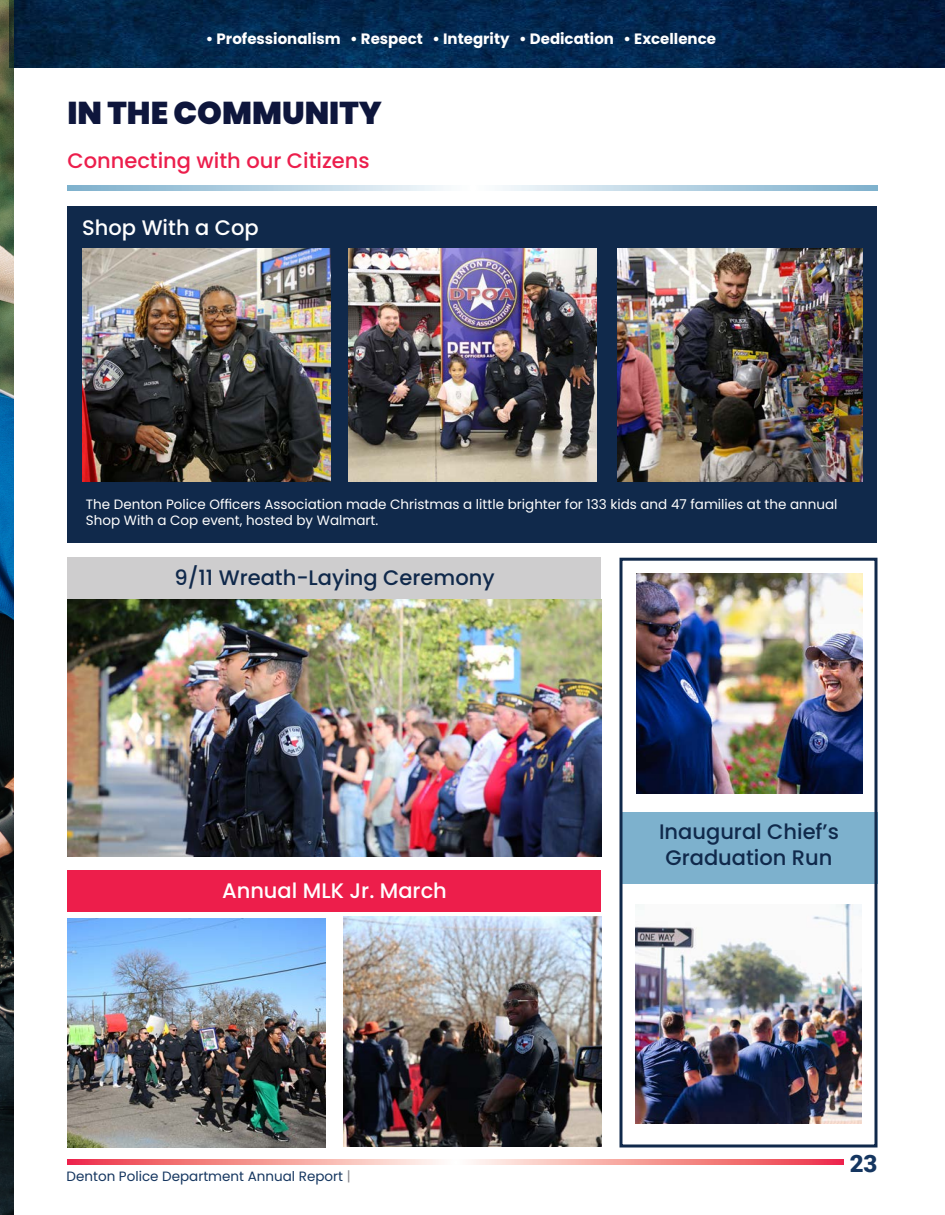
<style>
.page{position:relative;width:945px;height:1215px;background:#fff}
.page>*{position:absolute;margin:0;border:0;box-sizing:border-box;transform-origin:0 0}
.Subtitle{font:900 31.5px "Poppins";color:#0e163c}
.t1{font:900 24px "Roboto";color:#153660}
.Subtitle-2{font:500 21px/25.2px "Poppins";color:#10294b;text-align:center}
.Subtitle-3{font:500 21px "Poppins";color:#fff}
.Subtitle-4{font:500 21px "Poppins";color:#ec1e4c}
.t2{font:700 15px "Poppins";color:#fff}
.t3{font:13.5px/16.2px "Poppins";color:#fff}
.t4{font:13.5px "Poppins";color:#153660}
.s1{color:#898a8e}
</style>
<div class="page">
<div style="left:621px;top:812px;width:257px;height:71px;background:#7db1cd"></div>
<div style="left:620px;top:558px;width:258px;height:590px;border:3px solid #10294b"></div>
<div style="left:68px;top:558px;width:534px;height:41px;background:#cecdce"></div>
<img style="left:0;top:0;width:14px;height:1215px">
<img style="left:9px;top:0;width:936px;height:68px">
<svg style="left:68px;top:185px;width:810px;height:5px;background:#bad5e4"></svg>
<div style="left:68px;top:206px;width:810px;height:337px;background:#10294b"></div>
<img style="left:68px;top:599px;width:533px;height:257px">
<img style="left:68px;top:918px;width:258px;height:230px">
<img style="left:82px;top:249px;width:249px;height:233px">
<img style="left:348px;top:249px;width:249px;height:233px">
<img style="left:617px;top:249px;width:246px;height:233px">
<img style="left:636px;top:574px;width:226px;height:220px">
<img style="left:635px;top:904px;width:227px;height:220px">
<img style="left:344px;top:917px;width:258px;height:230px">
<div style="left:68px;top:870px;width:534px;height:42px;background:#ed1e4b"></div>
<svg style="left:67px;top:1160px;width:776px;height:5px;background:#f59898"></svg>
<p class="t2" style="left:206px;top:30px;width:512px">• Professionalism • Respect • Integrity • Dedication • Excellence</p>
<p class="Subtitle" style="left:68px;top:95px;width:316px">IN THE COMMUNITY</p>
<p class="Subtitle-4" style="left:68px;top:148px;width:304px">Connecting with our Citizens</p>
<p class="Subtitle-3" style="left:82px;top:215px;width:178px">Shop With a Cop</p>
<p class="t3" style="left:86px;top:496px;width:753px">The Denton Police Officers Association made Christmas a little brighter for 133 kids and 47 families at the annual<br>Shop With a Cop event, hosted by Walmart.</p>
<p class="Subtitle-2" style="left:174px;top:566px;width:322px">9/11 Wreath-Laying Ceremony</p>
<p class="Subtitle-3" style="left:222px;top:879px;width:226px">Annual MLK Jr. March</p>
<p class="Subtitle-2" style="left:659px;top:820px;width:181px">Inaugural Chief’s<br>Graduation Run</p>
<p class="t4" style="left:67px;top:1168px;width:286px">Denton Police Department Annual Report <span class="s1">|</span></p>
<p class="t1" style="left:850px;top:1147px;width:29px">23</p>
</div>
